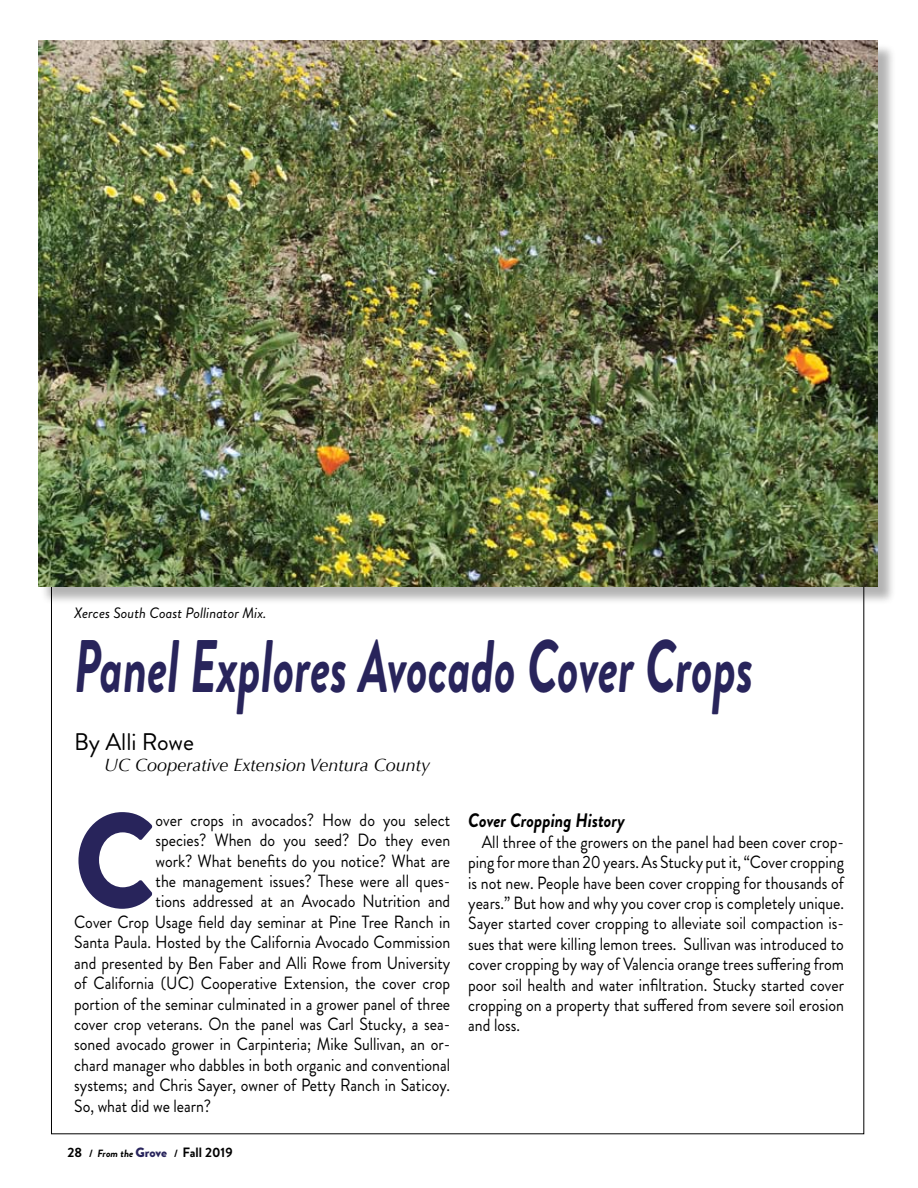
<style>
.page{position:relative;width:918px;height:1188px;background:#fff}
.page>*{position:absolute;margin:0;border:0;box-sizing:border-box;transform-origin:0 0}
.t1{font:900 134.25px "Brandon Grotesque";color:#28245b;scale:.9 1}
.t2{font:italic 700 74.25px "Brandon Grotesque";color:#28245b;scale:.67 1}
.t3{font:24px "Brandon Grotesque";color:#000}
.t4{font:italic 700 19.5px "Brandon Grotesque";color:#000;scale:.9 1}
.t5{font:italic 18px "Optima";color:#000}
.t6{font:17.7px/20.4px "Brandon Grotesque";color:#000;text-align:justify;scale:.9 1}
.t7{font:italic 15px "Brandon Grotesque";color:#000}
.t8{font:700 13.5px "Brandon Grotesque";color:#000}
.s1{font-size:10.5px}
.s2{font-style:italic;font-size:10.5px}
.s3{font-weight:900;color:#28245c}
</style>
<div class="page">
<div style="left:40px;top:43px;width:862px;height:568px;background:#000;opacity:.3"></div>
<img style="left:38px;top:40px;width:840px;height:547px">
<p class="t7" style="left:74px;top:602px;width:194px">Xerces South Coast Pollinator Mix.</p>
<h2 class="t2" style="left:74px;top:614px;width:1015px">Panel Explores Avocado Cover Crops</h2>
<h3 class="t3" style="left:74px;top:725px;width:121px">By Alli Rowe</h3>
<p class="t5" style="left:104px;top:755px;width:327px">UC Cooperative Extension Ventura County</p>
<h1 class="t1" style="left:74px;top:766px;width:84px">C</h1>
<p class="t6" style="left:156px;top:810px;width:329px">over crops in avocados? How do you select</p>
<p class="t4" style="left:468px;top:807px;width:176px">Cover Cropping History</p>
<p class="t6" style="left:468px;top:832px;width:419px;text-indent:13px">All three of the growers on the panel had been cover crop&shy;ping for more than 20 years. As Stucky put it, “Cover cropping is not new. People have been cover cropping for thousands of years.” But how and why you cover crop is completely unique.<br>Sayer started cover cropping to alleviate soil compaction is&shy;sues that were killing lemon trees. Sullivan was introduced to cover cropping by way of Valencia orange trees suffering from poor soil health and water infiltration. Stucky started cover cropping on a property that suffered from severe soil erosion and loss.</p>
<p class="t6" style="left:156px;top:830px;width:329px">species? When do you seed? Do they even</p>
<p class="t6" style="left:156px;top:851px;width:329px">work? What benefits do you notice? What are</p>
<p class="t6" style="left:156px;top:871px;width:329px">the management issues? These were all ques-</p>
<p class="t6" style="left:156px;top:891px;width:329px">tions addressed at an Avocado Nutrition and</p>
<p class="t6" style="left:74px;top:912px;width:419px">Cover Crop Usage field day seminar at Pine Tree Ranch in</p>
<p class="t6" style="left:74px;top:932px;width:419px">Santa Paula. Hosted by the California Avocado Commission</p>
<p class="t6" style="left:74px;top:953px;width:419px">and presented by Ben Faber and Alli Rowe from University</p>
<p class="t6" style="left:74px;top:973px;width:419px">of California (UC) Cooperative Extension, the cover crop</p>
<p class="t6" style="left:74px;top:993px;width:419px">portion of the seminar culminated in a grower panel of three</p>
<p class="t6" style="left:74px;top:1014px;width:419px">cover crop veterans. On the panel was Carl Stucky, a sea-</p>
<p class="t6" style="left:74px;top:1034px;width:419px">soned avocado grower in Carpinteria; Mike Sullivan, an or-</p>
<p class="t6" style="left:74px;top:1055px;width:419px">chard manager who dabbles in both organic and conventional</p>
<p class="t6" style="left:74px;top:1075px;width:419px">systems; and Chris Sayer, owner of Petty Ranch in Saticoy.</p>
<p class="t6" style="left:74px;top:1096px;width:154px">So, what did we learn?</p>
<p class="t8" style="left:68px;top:1143px;width:167px">28 <span class="s1">/</span> <span class="s2">From the</span> <span class="s3">Grove</span> <span class="s1">/</span> Fall 2019</p>
</div>
